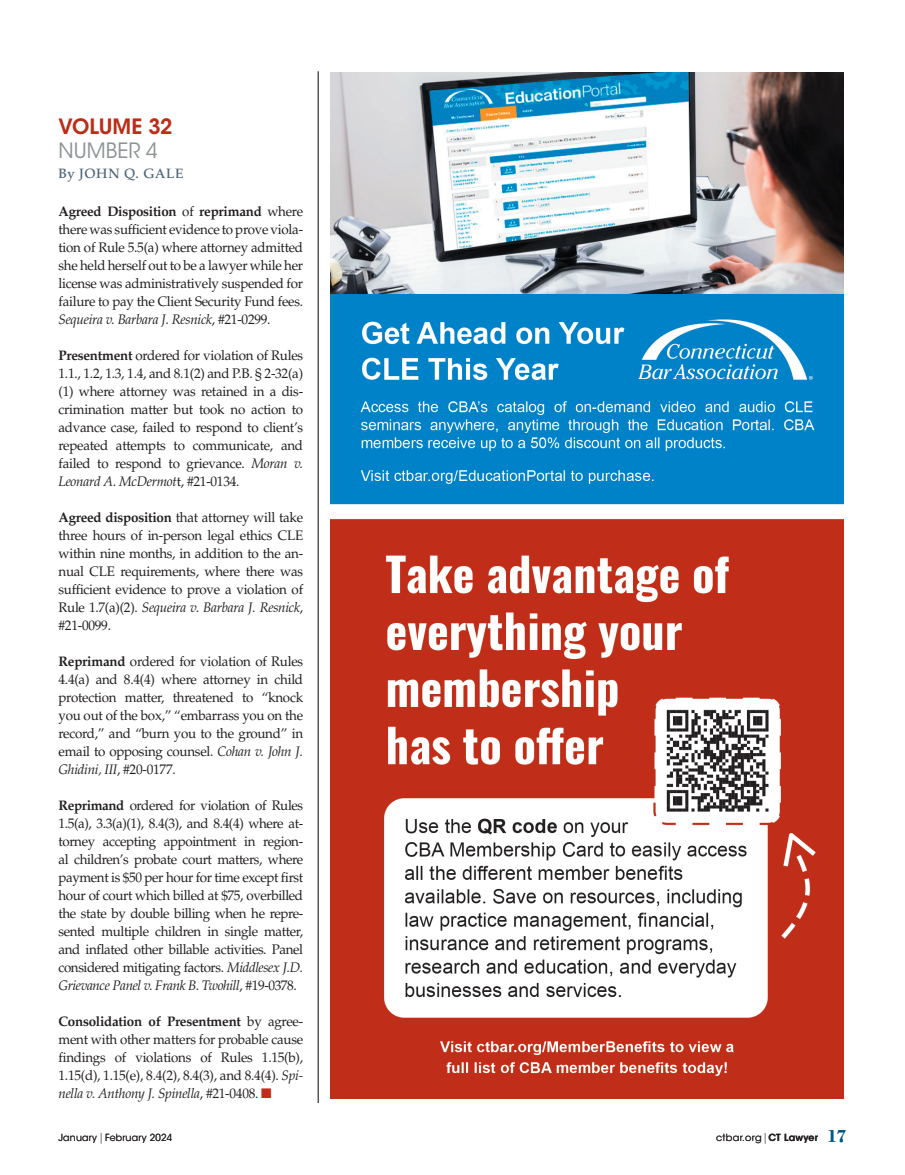
<style>
.page{position:relative;width:905px;height:1175px;background:#fff}
.page>*{position:absolute;margin:0;border:0;box-sizing:border-box;transform-origin:0 0}
.t1{font:600 21px "ITC Avant Garde Std";letter-spacing:-.005em;color:#bc2c18}
.t2{font:21px "ITC Avant Garde Std";letter-spacing:.005em;color:#8c9394}
.t3{font:13.8px/18px "Palatino LT Std";letter-spacing:-.02em;color:#231f20;text-align:justify}
.t4{font:500 13.5px "Palatino LT Std";letter-spacing:.04em;color:#4a6275}
.t5{font:9.75px "ITC Avant Garde Std";letter-spacing:.025em;color:#231f20;scale:.96 1}
.t6{font:9.75px "ITC Avant Garde Std";letter-spacing:.025em;color:#231f20}
.s1{font-weight:700}
.s2{font-style:italic}
.s3{color:#c02d19}
.s4{font-weight:200;font-size:10.8px}
.s5{font-weight:600}
.s6{font-family:"Bodoni Std";font-weight:700;font-size:18px;color:#015a8d}
</style>
<div class="page">
<hr style="left:318px;top:71px;width:1px;height:1031px;background:#040503">
<img style="left:330px;top:72px;width:513px;height:1026px">
<h1 class="t1" style="left:58px;top:113px;width:115px">VOLUME 32</h1>
<h1 class="t2" style="left:58px;top:138px;width:101px">NUMBER 4</h1>
<p class="t4" style="left:58px;top:165px;width:126px">By JOHN Q. GALE</p>
<p class="t3" style="left:58px;top:203px;width:246px"><span class="s1">Agreed Disposition</span> of <span class="s1">reprimand</span> where there was sufficient evidence to prove viola&shy;tion of Rule 5.5(a) where attorney admitted she held herself out to be a lawyer while her license was administratively suspended for failure to pay the Client Security Fund fees.<br><span class="s2">Sequeira v. Barbara J. Resnick</span>, #21-0299.</p>
<p class="t3" style="left:58px;top:347px;width:246px"><span class="s1">Presentment</span> ordered for violation of Rules 1.1., 1.2, 1.3, 1.4, and 8.1(2) and P.B. § 2-32(a) (1) where attorney was retained in a dis&shy;crimination matter but took no action to advance case, failed to respond to client’s repeated attempts to communicate, and failed to respond to grievance. <span class="s2">Moran v.<br>Leonard A. McDermot</span>t, #21-0134.</p>
<p class="t3" style="left:58px;top:509px;width:246px"><span class="s1">Agreed disposition</span> that attorney will take three hours of in-person legal ethics CLE within nine months, in addition to the an&shy;nual CLE requirements, where there was sufficient evidence to prove a violation of Rule 1.7(a)(2). <span class="s2">Sequeira v. Barbara J. Resnick</span>, #21-0099.</p>
<p class="t3" style="left:58px;top:653px;width:246px"><span class="s1">Reprimand</span> ordered for violation of Rules 4.4(a) and 8.4(4) where attorney in child protection matter, threatened to “knock you out of the box,” “embarrass you on the record,” and “burn you to the ground” in email to opposing counsel. <span class="s2">Cohan v. John J.<br>Ghidini, III</span>, #20-0177.</p>
<p class="t3" style="left:58px;top:797px;width:246px"><span class="s1">Reprimand</span> ordered for violation of Rules 1.5(a), 3.3(a)(1), 8.4(3), and 8.4(4) where at&shy;torney accepting appointment in region&shy;al children’s probate court matters, where payment is $50 per hour for time except first hour of court which billed at $75, overbilled the state by double billing when he repre&shy;sented multiple children in single matter, and inflated other billable activities. Panel considered mitigating factors. <span class="s2">Middlesex J.D.<br>Grievance Panel v. Frank B. Twohill</span>, #19-0378.</p>
<p class="t3" style="left:58px;top:1013px;width:246px"><span class="s1">Consolidation of Presentment</span> by agree&shy;ment with other matters for probable cause findings of violations of Rules 1.15(b), 1.15(d), 1.15(e), 8.4(2), 8.4(3), and 8.4(4). <span class="s2">Spi&shy;nella v. Anthony J. Spinella</span>, #21-0408. <span class="s3">■</span></p>
<p class="t5" style="left:58px;top:1131px;width:120px">January<span class="s4">|</span>February 2024</p>
<p class="t6" style="left:716px;top:1131px;width:132px">ctbar.org<span class="s4">|</span><span class="s5">CT Lawyer</span> <span class="s6">17</span></p>
</div>
